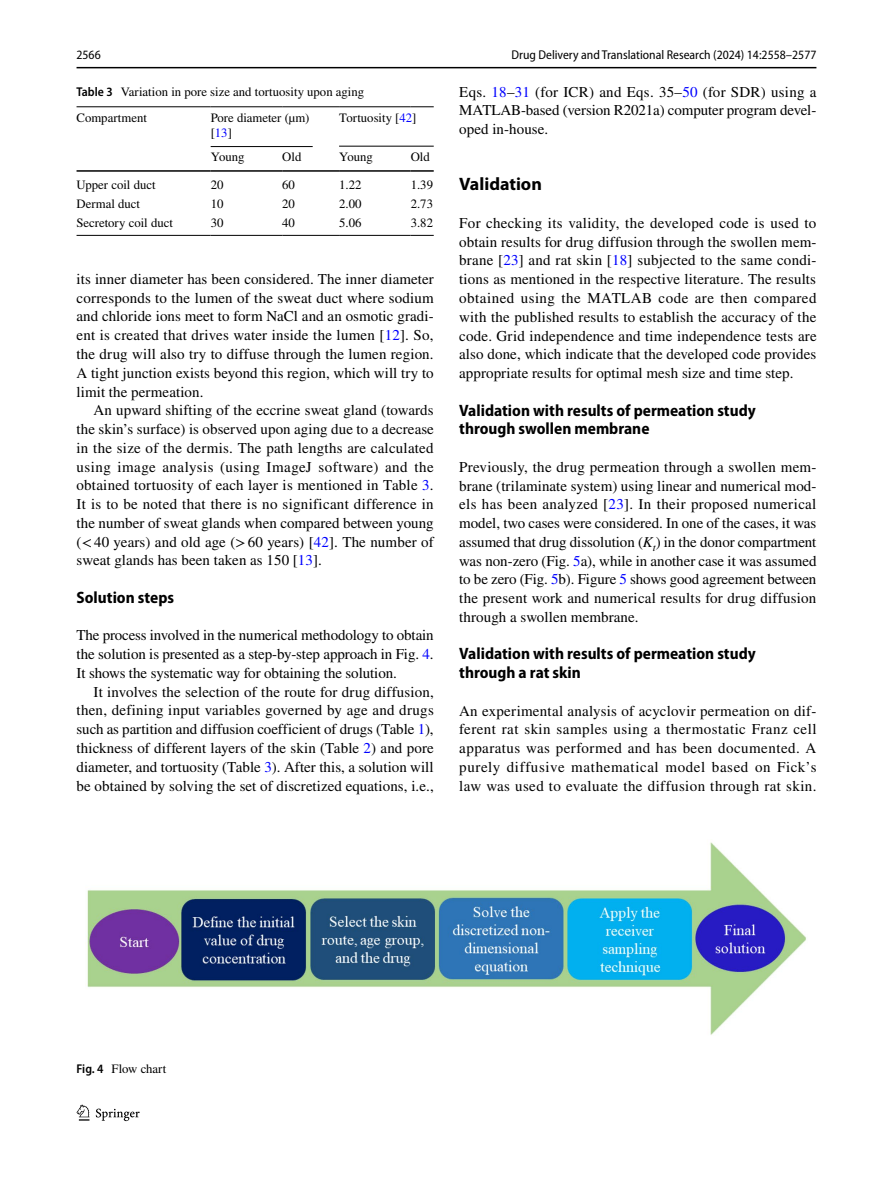
<style>
.page{position:relative;width:893px;height:1187px;background:#fff}
.page>*{position:absolute;margin:0;border:0;box-sizing:border-box;transform-origin:0 0}
.t1{font:700 18px "Myriad Pro";color:#000}
.t2{font:700 semi-condensed 16.5px/18.8px "Myriad Pro";color:#000}
.t3{font:15px/18.8px "STIX";letter-spacing:.005em;color:#000;text-align:justify}
.t4{font:12.75px/25.5px "STIX";color:#000}
.t5{font:semi-condensed 12.75px "Myriad Pro";color:#000}
.s1{font-family:"Myriad Pro";font-weight:600;font-stretch:semi-condensed}
.s2{color:#00f}
.s3{font-style:italic}
</style>
<div class="page">
<hr style="left:77px;top:67px;width:739px;height:1px;background:#000">
<svg style="left:77px;top:1104px;width:12px;height:16px"></svg>
<svg style="left:96px;top:1108px;width:44px;height:12px"></svg>
<hr style="left:77px;top:106px;width:134px;height:1px;background:#000">
<hr style="left:77px;top:170px;width:134px;height:2px;background:#000">
<hr style="left:211px;top:106px;width:71px;height:1px;background:#000">
<hr style="left:282px;top:106px;width:57px;height:1px;background:#000">
<hr style="left:339px;top:106px;width:72px;height:1px;background:#000">
<svg style="left:411px;top:106px;width:23px;height:1px"></svg>
<hr style="left:211px;top:170px;width:71px;height:2px;background:#000">
<hr style="left:282px;top:170px;width:57px;height:2px;background:#000">
<hr style="left:339px;top:170px;width:72px;height:2px;background:#000">
<hr style="left:411px;top:170px;width:23px;height:2px;background:#000">
<hr style="left:77px;top:235px;width:134px;height:1px;background:#000">
<hr style="left:211px;top:235px;width:71px;height:1px;background:#000">
<hr style="left:282px;top:235px;width:57px;height:1px;background:#000">
<hr style="left:339px;top:235px;width:72px;height:1px;background:#000">
<svg style="left:411px;top:235px;width:23px;height:1px"></svg>
<hr style="left:211px;top:146px;width:102px;height:1px;background:#000">
<hr style="left:339px;top:146px;width:95px;height:1px;background:#000">
<img style="left:87px;top:842px;width:719px;height:193px">
<p class="t5" style="left:77px;top:48px;width:26px">2566</p>
<p class="t5" style="left:511px;top:48px;width:306px">Drug Delivery and Translational Research (2024) 14:2558–2577</p>
<p class="t4" style="left:77px;top:80px;width:289px"><span class="s1">Table 3</span> Variation in pore size and tortuosity upon aging<br>Compartment</p>
<p class="t4" style="left:211px;top:111px;width:100px;line-height:15px">Pore diameter (µm) [<span class="s2">13</span>]</p>
<p class="t4" style="left:339px;top:106px;width:79px">Tortuosity [<span class="s2">42</span>]</p>
<p class="t4" style="left:211px;top:145px;width:35px">Young</p>
<p class="t4" style="left:282px;top:145px;width:21px">Old</p>
<p class="t4" style="left:339px;top:145px;width:35px">Young</p>
<p class="t4" style="left:411px;top:145px;width:21px">Old</p>
<p class="t4" style="left:77px;top:173px;width:81px">Upper coil duct</p>
<p class="t4" style="left:211px;top:173px;width:14px">20</p>
<p class="t4" style="left:282px;top:173px;width:14px">60</p>
<p class="t4" style="left:339px;top:173px;width:24px">1.22</p>
<p class="t4" style="left:411px;top:173px;width:24px">1.39</p>
<p class="t4" style="left:77px;top:192px;width:65px">Dermal duct</p>
<p class="t4" style="left:211px;top:192px;width:14px">10</p>
<p class="t4" style="left:282px;top:192px;width:14px">20</p>
<p class="t4" style="left:339px;top:192px;width:24px">2.00</p>
<p class="t4" style="left:411px;top:192px;width:24px">2.73</p>
<p class="t4" style="left:77px;top:211px;width:98px">Secretory coil duct</p>
<p class="t4" style="left:211px;top:211px;width:14px">30</p>
<p class="t4" style="left:282px;top:211px;width:14px">40</p>
<p class="t4" style="left:339px;top:211px;width:24px">5.06</p>
<p class="t4" style="left:411px;top:211px;width:24px">3.82</p>
<p class="t3" style="left:77px;top:270px;width:359px">its inner diameter has been considered. The inner diameter corresponds to the lumen of the sweat duct where sodium and chloride ions meet to form NaCl and an osmotic gradi&shy;ent is created that drives water inside the lumen [<span class="s2">12</span>]. So, the drug will also try to diffuse through the lumen region.<br>A tight junction exists beyond this region, which will try to limit the permeation.</p>
<p class="t3" style="left:77px;top:402px;width:359px;text-indent:17px">An upward shifting of the eccrine sweat gland (towards the skin’s surface) is observed upon aging due to a decrease in the size of the dermis. The path lengths are calculated using image analysis (using ImageJ software) and the obtained tortuosity of each layer is mentioned in Table <span class="s2">3</span>.<br>It is to be noted that there is no significant difference in the number of sweat glands when compared between young (&lt;40 years) and old age (&gt;60 years) [<span class="s2">42</span>]. The number of sweat glands has been taken as 150 [<span class="s2">13</span>].</p>
<p class="t2" style="left:77px;top:588px;width:99px">Solution steps</p>
<p class="t3" style="left:77px;top:627px;width:359px">The process involved in the numerical methodology to obtain the solution is presented as a step-by-step approach in Fig. <span class="s2">4</span>.<br>It shows the systematic way for obtaining the solution.</p>
<p class="t3" style="left:77px;top:683px;width:359px;text-indent:17px">It involves the selection of the route for drug diffusion, then, defining input variables governed by age and drugs such as partition and diffusion coefficient of drugs (Table <span class="s2">1</span>), thickness of different layers of the skin (Table <span class="s2">2</span>) and pore diameter, and tortuosity (Table <span class="s2">3</span>). After this, a solution will be obtained by solving the set of discretized equations, i.e.,</p>
<p class="t3" style="left:459px;top:83px;width:359px">Eqs. <span class="s2">18</span>–<span class="s2">31</span> (for ICR) and Eqs. 35–<span class="s2">50</span> (for SDR) using a MATLAB-based (version R2021a) computer program devel&shy;oped in-house.</p>
<p class="t1" style="left:459px;top:173px;width:84px">Validation</p>
<p class="t3" style="left:459px;top:214px;width:359px">For checking its validity, the developed code is used to obtain results for drug diffusion through the swollen mem&shy;brane [<span class="s2">23</span>] and rat skin [<span class="s2">18</span>] subjected to the same condi&shy;tions as mentioned in the respective literature. The results obtained using the MATLAB code are then compared with the published results to establish the accuracy of the code. Grid independence and time independence tests are also done, which indicate that the developed code provides appropriate results for optimal mesh size and time step.</p>
<p class="t2" style="left:459px;top:401px;width:298px">Validation with results of permeation study through swollen membrane</p>
<p class="t3" style="left:459px;top:458px;width:359px">Previously, the drug permeation through a swollen mem&shy;brane (trilaminate system) using linear and numerical mod&shy;els has been analyzed [<span class="s2">23</span>]. In their proposed numerical model, two cases were considered. In one of the cases, it was assumed that drug dissolution (<span class="s3">K</span><sub>t</sub>) in the donor compartment was non-zero (Fig. <span class="s2">5</span>a), while in another case it was assumed to be zero (Fig. <span class="s2">5</span>b). Figure <span class="s2">5</span> shows good agreement between the present work and numerical results for drug diffusion through a swollen membrane.</p>
<p class="t2" style="left:459px;top:644px;width:298px">Validation with results of permeation study through a rat skin</p>
<p class="t3" style="left:459px;top:702px;width:359px">An experimental analysis of acyclovir permeation on dif&shy;ferent rat skin samples using a thermostatic Franz cell apparatus was performed and has been documented. A purely diffusive mathematical model based on Fick’s law was used to evaluate the diffusion through rat skin.</p>
<p class="t4" style="left:77px;top:1056px;width:91px"><span class="s1">Fig. 4</span> Flow chart</p>
</div>
